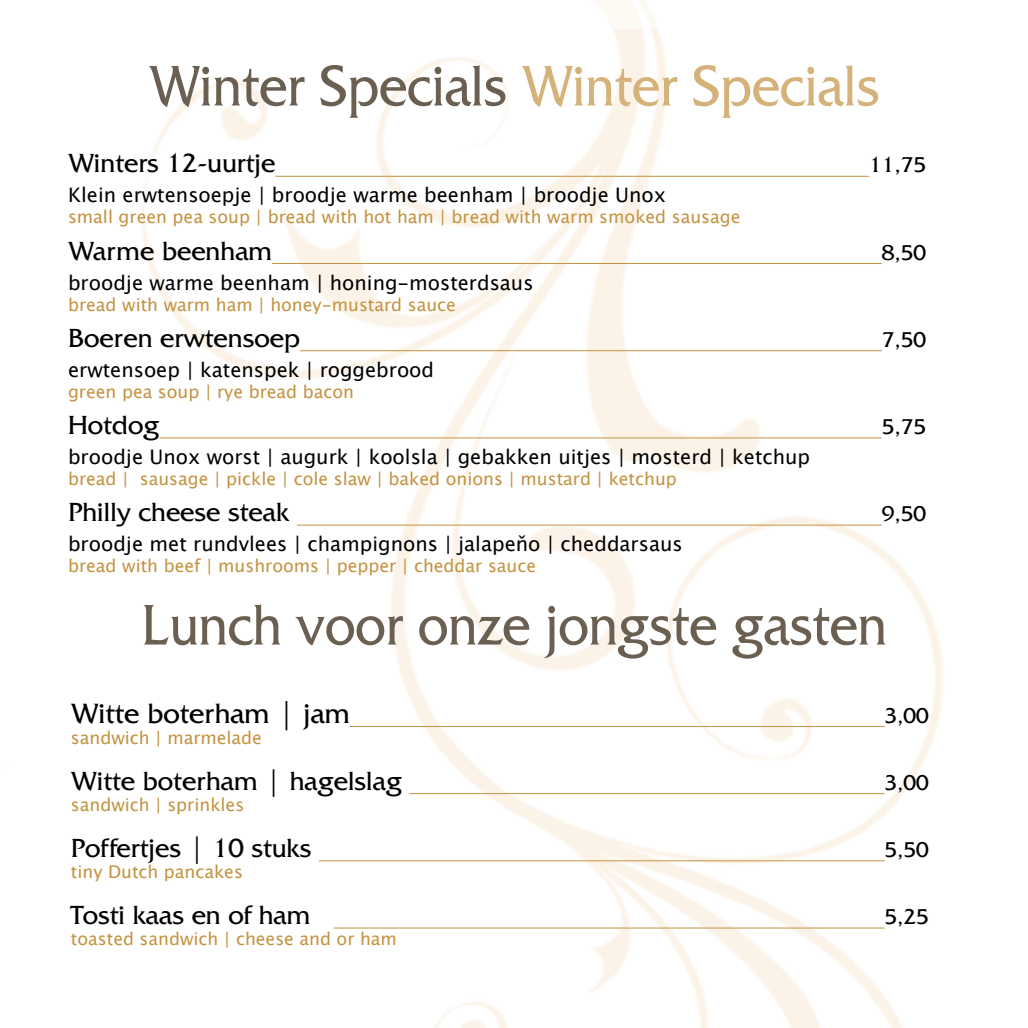
<style>
.page{position:relative;width:1028px;height:1028px;background:#fff}
.page>*{position:absolute;margin:0;border:0;box-sizing:border-box;transform-origin:0 0}
.t1{font:60px "Friz Quadrata Std";color:#6a5f51;scale:.9 1}
.t2{font:29.25px "Friz Quadrata Std";color:#000}
.t3{font:27.5px "Friz Quadrata Std";color:#000}
.t4{font:22.5px "Friz Quadrata Std";color:#000}
.t5{font:20px "Lucida Grande";color:#000}
.t6{font:17.5px "Lucida Grande";color:#c49341}
.s1{color:#d5b279}
</style>
<div class="page">
<img style="left:142px;top:0;width:801px;height:1028px">
<hr style="left:275px;top:176px;width:594px;height:1px;background:#c49341">
<hr style="left:272px;top:263px;width:609px;height:1px;background:#c49341">
<hr style="left:300px;top:350px;width:581px;height:1px;background:#c49341">
<hr style="left:159px;top:437px;width:722px;height:1px;background:#c49341">
<hr style="left:297px;top:524px;width:584px;height:1px;background:#c49341">
<hr style="left:350px;top:726px;width:534px;height:1px;background:#c49341">
<hr style="left:409px;top:793px;width:475px;height:1px;background:#c49341">
<hr style="left:319px;top:860px;width:565px;height:1px;background:#c49341">
<hr style="left:333px;top:927px;width:551px;height:1px;background:#c49341">
<h1 class="t1" style="left:149px;top:52px;width:813px">Winter Specials <span class="s1">Winter Specials</span></h1>
<h3 class="t3" style="left:68px;top:148px;width:209px">Winters 12-uurtje</h3>
<p class="t4" style="left:869px;top:152px;width:58px">11,75</p>
<p class="t5" style="left:68px;top:184px;width:599px">Klein erwtensoepje | broodje warme beenham | broodje Unox</p>
<p class="t6" style="left:68px;top:207px;width:674px">small green pea soup | bread with hot ham | bread with warm smoked sausage</p>
<h3 class="t3" style="left:68px;top:235px;width:206px">Warme beenham</h3>
<p class="t4" style="left:881px;top:240px;width:46px">8,50</p>
<p class="t5" style="left:68px;top:271px;width:467px">broodje warme beenham | honing-mosterdsaus</p>
<p class="t6" style="left:68px;top:294px;width:389px">bread with warm ham | honey-mustard sauce</p>
<h3 class="t3" style="left:68px;top:322px;width:233px">Boeren erwtensoep</h3>
<p class="t4" style="left:881px;top:327px;width:46px">7,50</p>
<p class="t5" style="left:68px;top:358px;width:367px">erwtensoep | katenspek | roggebrood</p>
<p class="t6" style="left:68px;top:381px;width:287px">green pea soup | rye bread bacon</p>
<h3 class="t3" style="left:68px;top:410px;width:93px">Hotdog</h3>
<p class="t4" style="left:881px;top:414px;width:46px">5,75</p>
<p class="t5" style="left:68px;top:445px;width:743px">broodje Unox worst | augurk | koolsla | gebakken uitjes | mosterd | ketchup</p>
<p class="t6" style="left:68px;top:469px;width:610px">bread | sausage | pickle | cole slaw | baked onions | mustard | ketchup</p>
<h3 class="t3" style="left:68px;top:497px;width:223px">Philly cheese steak</h3>
<p class="t4" style="left:881px;top:501px;width:46px">9,50</p>
<p class="t5" style="left:68px;top:532px;width:616px">broodje met rundvlees | champignons | jalapeňo | cheddarsaus</p>
<p class="t6" style="left:68px;top:556px;width:469px">bread with beef | mushrooms | pepper | cheddar sauce</p>
<h1 class="t1" style="left:141px;top:591px;width:829px">Lunch voor onze jongste gasten</h1>
<h2 class="t2" style="left:71px;top:696px;width:280px">Witte boterham | jam</h2>
<p class="t4" style="left:884px;top:702px;width:46px">3,00</p>
<p class="t6" style="left:71px;top:727px;width:193px">sandwich | marmelade</p>
<h3 class="t3" style="left:71px;top:765px;width:332px">Witte boterham | hagelslag</h3>
<p class="t4" style="left:884px;top:769px;width:46px">3,00</p>
<p class="t6" style="left:71px;top:794px;width:175px">sandwich | sprinkles</p>
<h3 class="t3" style="left:71px;top:832px;width:242px">Poffertjes | 10 stuks</h3>
<p class="t4" style="left:884px;top:837px;width:46px">5,50</p>
<p class="t6" style="left:71px;top:861px;width:174px">tiny Dutch pancakes</p>
<h3 class="t3" style="left:71px;top:899px;width:241px">Tosti kaas en of ham</h3>
<p class="t4" style="left:884px;top:904px;width:46px">5,25</p>
<p class="t6" style="left:71px;top:928px;width:327px">toasted sandwich | cheese and or ham</p>
</div>
